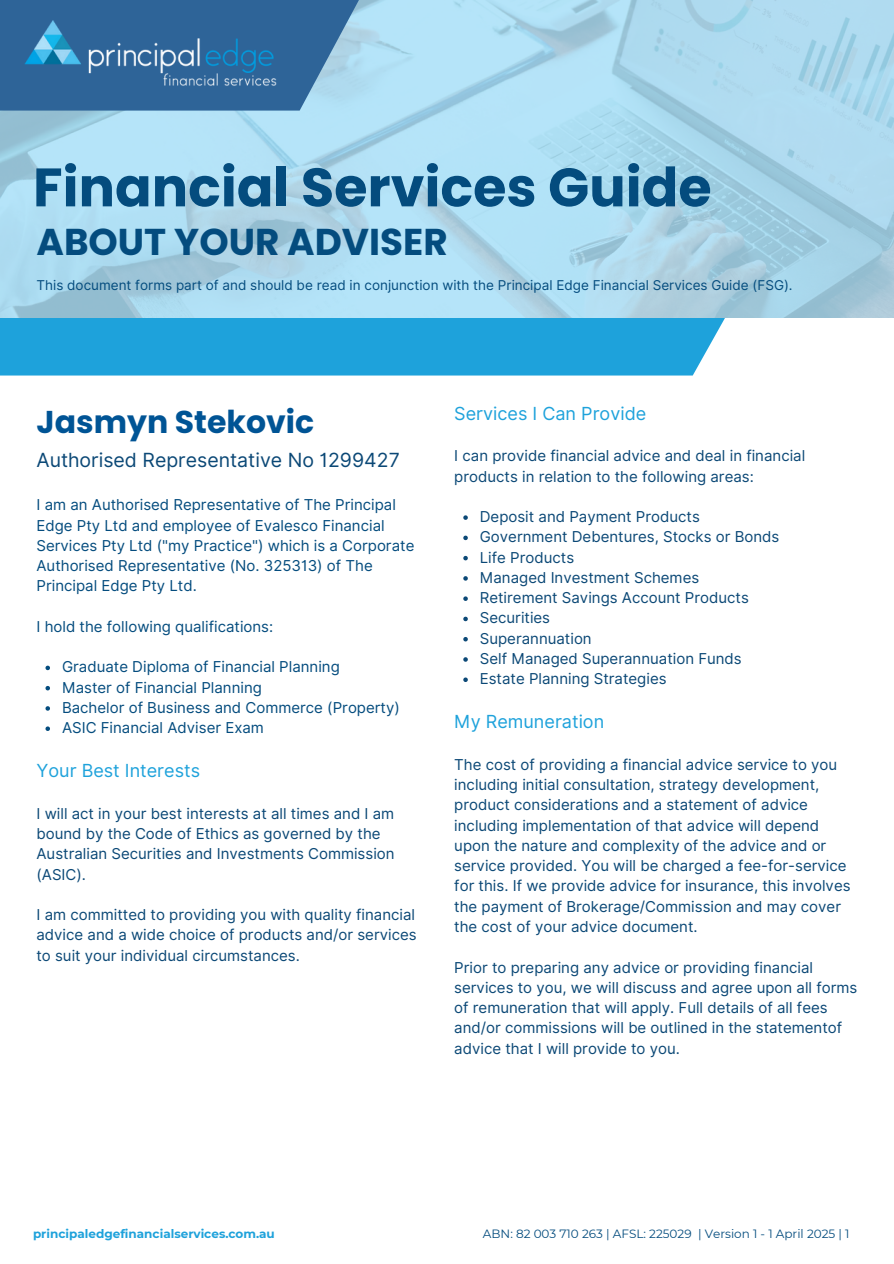
<style>
.page{position:relative;width:894px;height:1264px;background:#fff}
.page>*{position:absolute;margin:0;border:0;box-sizing:border-box;transform-origin:0 0}
.t1{font:700 54px "Poppins";color:#044c7e}
.t2{font:700 37.35px "Poppins";color:#044c7e}
.t3{font:700 31.5px "Poppins";color:#005495}
.t4{font:19.5px "Inter";color:#0b4876}
.t5{font:18px "Inter";color:#1ea2db}
.t6{font:15px/20.2px "Inter";color:#0b4876}
.t7{font:15px/20.2px "Inter";color:#044c7e}
.t8{font:13.5px "Inter";color:#044c7e}
.t9{font:12px "Montserrat";color:#044c7e}
.t10{font:700 12px "Montserrat";color:#1ea2db}
</style>
<div class="page">
<svg style="left:45px;top:665px;width:5px;height:5px"></svg>
<svg style="left:45px;top:686px;width:5px;height:4px"></svg>
<svg style="left:45px;top:706px;width:5px;height:4px"></svg>
<svg style="left:45px;top:726px;width:5px;height:5px"></svg>
<div style="left:0;top:318px;width:725px;height:57px;background:#1ea2db"></div>
<svg style="left:0;top:0;width:893px;height:318px;background:#acd9ed"></svg>
<svg style="left:0;top:0;width:379px;height:111px;background:#7aaacb"></svg>
<img style="left:0;top:4px;width:307px;height:111px">
<svg style="left:463px;top:515px;width:4px;height:5px"></svg>
<svg style="left:463px;top:535px;width:4px;height:5px"></svg>
<svg style="left:463px;top:556px;width:4px;height:4px"></svg>
<svg style="left:463px;top:576px;width:4px;height:4px"></svg>
<svg style="left:463px;top:596px;width:4px;height:5px"></svg>
<svg style="left:463px;top:616px;width:4px;height:5px"></svg>
<svg style="left:463px;top:637px;width:4px;height:4px"></svg>
<svg style="left:463px;top:657px;width:4px;height:4px"></svg>
<svg style="left:463px;top:677px;width:4px;height:5px"></svg>
<h5 class="t1" style="left:33px;top:150px;width:680px">Financial Services Guide</h5>
<h4 class="t2" style="left:36px;top:216px;width:412px">ABOUT YOUR ADVISER</h4>
<p class="t8" style="left:36px;top:277px;width:757px">This document forms part of and should be read in conjunction with the Principal Edge Financial Services Guide (FSG).</p>
<p class="t3" style="left:36px;top:400px;width:279px">Jasmyn Stekovic</p>
<p class="t4" style="left:36px;top:449px;width:365px">Authorised Representative No 1299427</p>
<h1 class="t7" style="left:36px;top:494px;width:379px">I am an Authorised Representative of The Principal Edge Pty Ltd and employee of Evalesco Financial Services Pty Ltd ("my Practice") which is a Corporate Authorised Representative (No. 325313) of The Principal Edge Pty Ltd.</h1>
<h2 class="t7" style="left:36px;top:616px;width:238px">I hold the following qualifications:</h2>
<h6 class="t7" style="left:62px;top:657px;width:279px">Graduate Diploma of Financial Planning</h6>
<h3 class="t7" style="left:62px;top:677px;width:201px">Master of Financial Planning</h3>
<h4 class="t7" style="left:62px;top:697px;width:339px">Bachelor of Business and Commerce (Property)</h4>
<h5 class="t7" style="left:62px;top:717px;width:203px">ASIC Financial Adviser Exam</h5>
<h5 class="t5" style="left:36px;top:759px;width:165px">Your Best Interests</h5>
<p class="t6" style="left:36px;top:803px;width:359px">I will act in your best interests at all times and I am bound by the Code of Ethics as governed by the Australian Securities and Investments Commission (ASIC).</p>
<p class="t6" style="left:36px;top:904px;width:381px;text-align:justify">I am committed to providing you with quality financial advice and a wide choice of products and/or services to suit your individual circumstances.</p>
<h5 class="t5" style="left:454px;top:402px;width:193px">Services I Can Provide</h5>
<h4 class="t6" style="left:454px;top:446px;width:352px">I can provide financial advice and deal in financial products in relation to the following areas:</h4>
<h5 class="t6" style="left:479px;top:506px;width:221px">Deposit and Payment Products</h5>
<p class="t6" style="left:479px;top:527px;width:301px">Government Debentures, Stocks or Bonds</p>
<p class="t6" style="left:479px;top:547px;width:96px">Life Products</p>
<p class="t6" style="left:479px;top:567px;width:221px">Managed Investment Schemes</p>
<p class="t6" style="left:479px;top:587px;width:270px">Retirement Savings Account Products</p>
<p class="t6" style="left:479px;top:608px;width:72px">Securities</p>
<p class="t6" style="left:479px;top:628px;width:113px">Superannuation</p>
<p class="t6" style="left:479px;top:648px;width:263px">Self Managed Superannuation Funds</p>
<p class="t6" style="left:479px;top:668px;width:188px">Estate Planning Strategies</p>
<p class="t5" style="left:454px;top:711px;width:151px">My Remuneration</p>
<h4 class="t6" style="left:454px;top:754px;width:397px">The cost of providing a financial advice service to you including initial consultation, strategy development, product considerations and a statement of advice including implementation of that advice will depend upon the nature and complexity of the advice and or service provided. You will be charged a fee-for-service for this. If we provide advice for insurance, this involves the payment of Brokerage/Commission and may cover the cost of your advice document.</h4>
<h5 class="t6" style="left:454px;top:956px;width:404px">Prior to preparing any advice or providing financial services to you, we will discuss and agree upon all forms of remuneration that will apply. Full details of all fees and/or commissions will be outlined in the statementof advice that I will provide to you.</h5>
<h5 class="t10" style="left:33px;top:1225px;width:243px">principaledgefinancialservices.com.au</h5>
<p class="t9" style="left:483px;top:1225px;width:368px">ABN: 82 003 710 263 | AFSL: 225029 | Version 1 - 1 April 2025 | 1</p>
</div>
